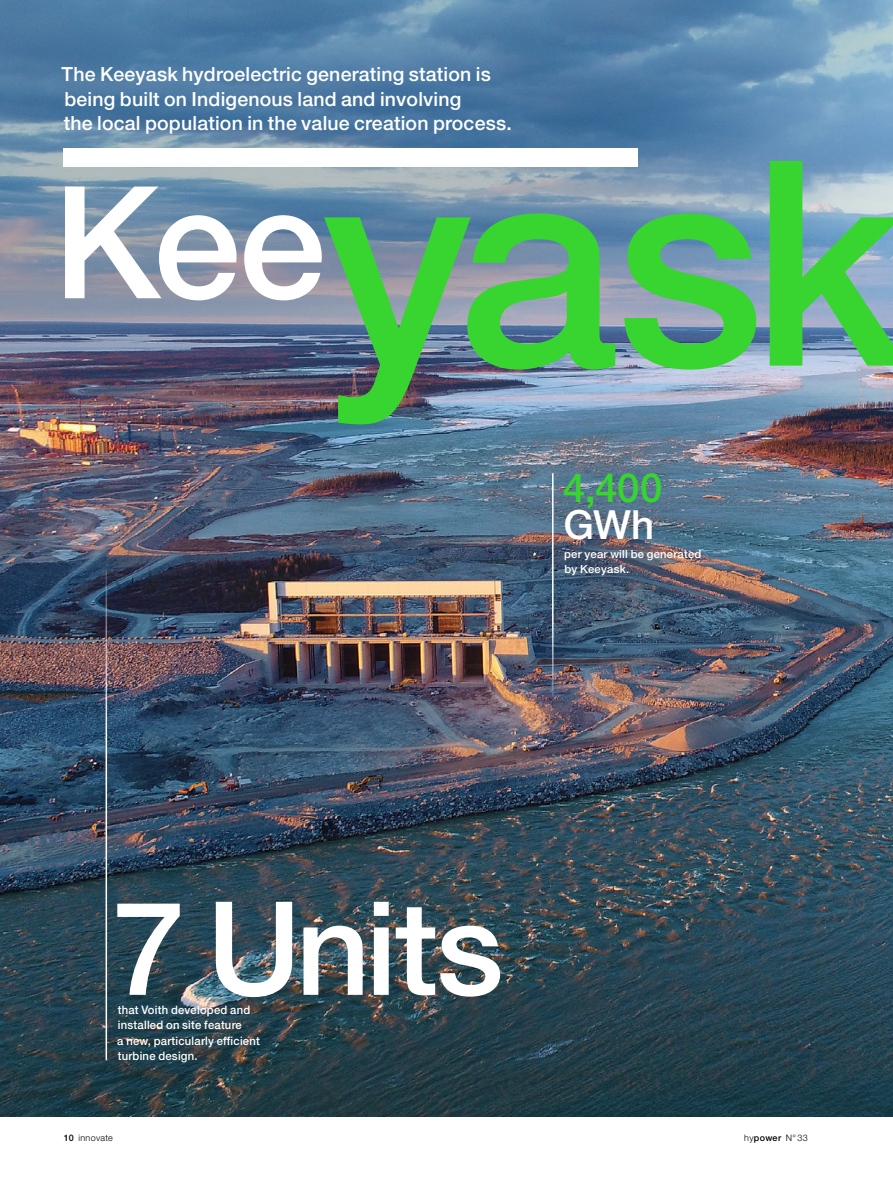
<style>
.page{position:relative;width:893px;height:1191px;background:#fff}
.page>*{position:absolute;margin:0;border:0;box-sizing:border-box;transform-origin:0 0}
.t1{font:500 286.65px "Helvetica Neue LT Pro";color:#38d430}
.t2{font:500 130.2px "Helvetica Neue LT Pro";letter-spacing:-.03em;color:#fff}
.t3{font:500 40.2px "Helvetica Neue LT Pro";color:#38d430}
.t4{font:500 40.2px "Helvetica Neue LT Pro";color:#fff}
.t5{font:500 19.5px/24.8px "Helvetica Neue LT Pro";letter-spacing:.01em;color:#fff}
.t6{font:500 11.7px/15.5px "Helvetica Neue LT Pro";letter-spacing:.02em;color:#fff;scale:.96 1}
.t7{font:500 11.25px/14.9px "Helvetica Neue LT Pro";letter-spacing:.02em;color:#fff}
.t8{font:300 9px "Helvetica Neue LT Pro";letter-spacing:.03em;color:#000}
.s1{font-weight:500}
</style>
<div class="page">
<img style="left:0;top:0;width:893px;height:1116px">
<hr style="left:552px;top:473px;width:2px;height:223px;background:#fff">
<hr style="left:106px;top:570px;width:1px;height:490px;background:#fff">
<div style="left:64px;top:149px;width:574px;height:18px;background:#fff"></div>
<p class="t5" style="left:62px;top:61px;width:452px">The Keeyask hydroelectric generating station is being built on Indigenous land and involving<br>the local population in the value creation process.</p>
<h1 class="t1" style="left:53px;top:91px;width:854px"><sup>Kee</sup>yask</h1>
<h3 class="t3" style="left:563px;top:463px;width:101px">4,400</h3>
<h3 class="t4" style="left:563px;top:500px;width:92px">GWh</h3>
<p class="t7" style="left:564px;top:546px;width:139px">per year will be generated by Keeyask.</p>
<h2 class="t2" style="left:113px;top:870px;width:392px">7 Units</h2>
<p class="t6" style="left:117px;top:1001px;width:150px">that Voith developed and installed on site feature<br>a new, particularly efficient turbine design.</p>
<p class="t8" style="left:64px;top:1132px;width:51px"><span class="s1">10</span> innovate</p>
<p class="t8" style="left:744px;top:1132px;width:65px">hy<span class="s1">power</span> N° 33</p>
</div>
